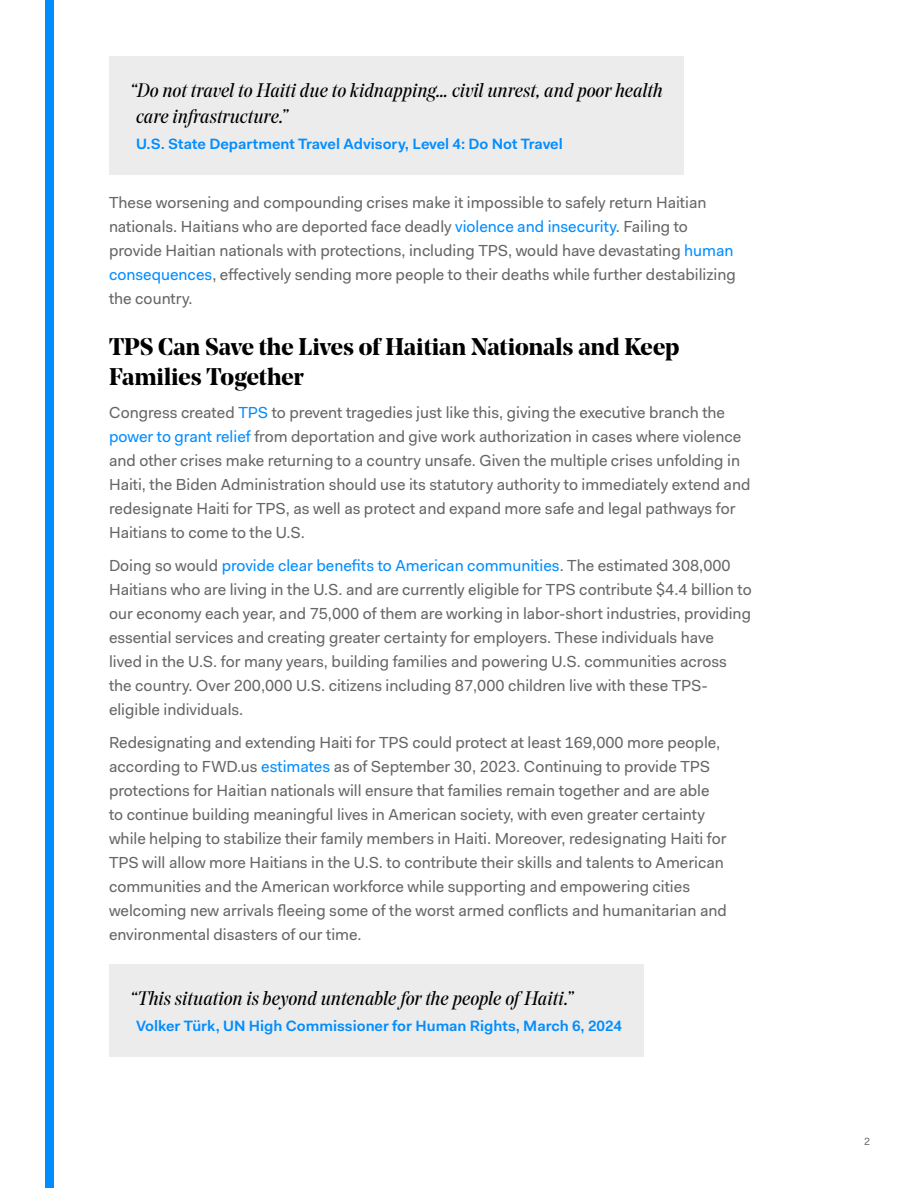
<style>
.page{position:relative;width:918px;height:1188px;background:#fff}
.page>*{position:absolute;margin:0;border:0;box-sizing:border-box;transform-origin:0 0}
.section_subheader{font:700 24px/30px "Noe Display";color:#000}
.pull_quote{font:italic 19.5px/26.2px "Noe Display";color:#000}
.body{font:16.05px/24px "Fakt";color:#666}
.pull_quote-2{font:600 15px "Fakt";color:#028dff}
.t1{font:10.5px "Fakt";color:#666}
.s1{color:#028dff}
</style>
<div class="page">
<div style="left:109px;top:56px;width:575px;height:119px;background:#ececec"></div>
<div style="left:109px;top:965px;width:534px;height:92px;background:#ececec"></div>
<div style="left:45px;top:0;width:9px;height:1188px;background:#028dff"></div>
<p class="pull_quote" style="left:136px;top:76px;width:528px;text-indent:-6px">“Do not travel to Haiti due to kidnapping… civil unrest, and poor health care infrastructure.”</p>
<p class="pull_quote-2" style="left:136px;top:134px;width:428px">U.S. State Department Travel Advisory, Level 4: Do Not Travel</p>
<p class="body" style="left:109px;top:190px;width:628px">These worsening and compounding crises make it impossible to safely return Haitian nationals. Haitians who are deported face deadly <span class="s1">violence and insecurity</span>. Failing to provide Haitian nationals with protections, including TPS, would have devastating <span class="s1">human consequences</span>, effectively sending more people to their deaths while further destabilizing the country.</p>
<p class="section_subheader" style="left:109px;top:331px;width:572px">TPS Can Save the Lives of Haitian Nationals and Keep<br>Families Together</p>
<p class="body" style="left:109px;top:400px;width:643px">Congress created <span class="s1">TPS</span> to prevent tragedies just like this, giving the executive branch the <span class="s1">power to grant relief</span> from deportation and give work authorization in cases where violence and other crises make returning to a country unsafe. Given the multiple crises unfolding in Haiti, the Biden Administration should use its statutory authority to immediately extend and redesignate Haiti for TPS, as well as protect and expand more safe and legal pathways for Haitians to come to the U.S.</p>
<p class="body" style="left:109px;top:553px;width:644px">Doing so would <span class="s1">provide clear benefits to American communities</span>. The estimated 308,000<br>Haitians who are living in the U.S. and are currently eligible for TPS contribute $4.4 billion to our economy each year, and 75,000 of them are working in labor-short industries, providing essential services and creating greater certainty for employers. These individuals have<br>lived in the U.S. for many years, building families and powering U.S. communities across the country. Over 200,000 U.S. citizens including 87,000 children live with these TPS&shy;eligible individuals.</p>
<p class="body" style="left:109px;top:730px;width:619px">Redesignating and extending Haiti for TPS could protect at least 169,000 more people, according to FWD.us <span class="s1">estimates</span> as of September 30, 2023. Continuing to provide TPS protections for Haitian nationals will ensure that families remain together and are able to continue building meaningful lives in American society, with even greater certainty while helping to stabilize their family members in Haiti. Moreover, redesignating Haiti for TPS will allow more Haitians in the U.S. to contribute their skills and talents to American communities and the American workforce while supporting and empowering cities welcoming new arrivals fleeing some of the worst armed conflicts and humanitarian and environmental disasters of our time.</p>
<p class="pull_quote" style="left:130px;top:985px;width:445px">“This situation is beyond untenable for the people of Haiti.”</p>
<p class="pull_quote-2" style="left:136px;top:1016px;width:488px">Volker Türk, UN High Commissioner for Human Rights, March 6, 2024</p>
<p class="t1" style="left:864px;top:1134px;width:7px">2</p>
</div>
